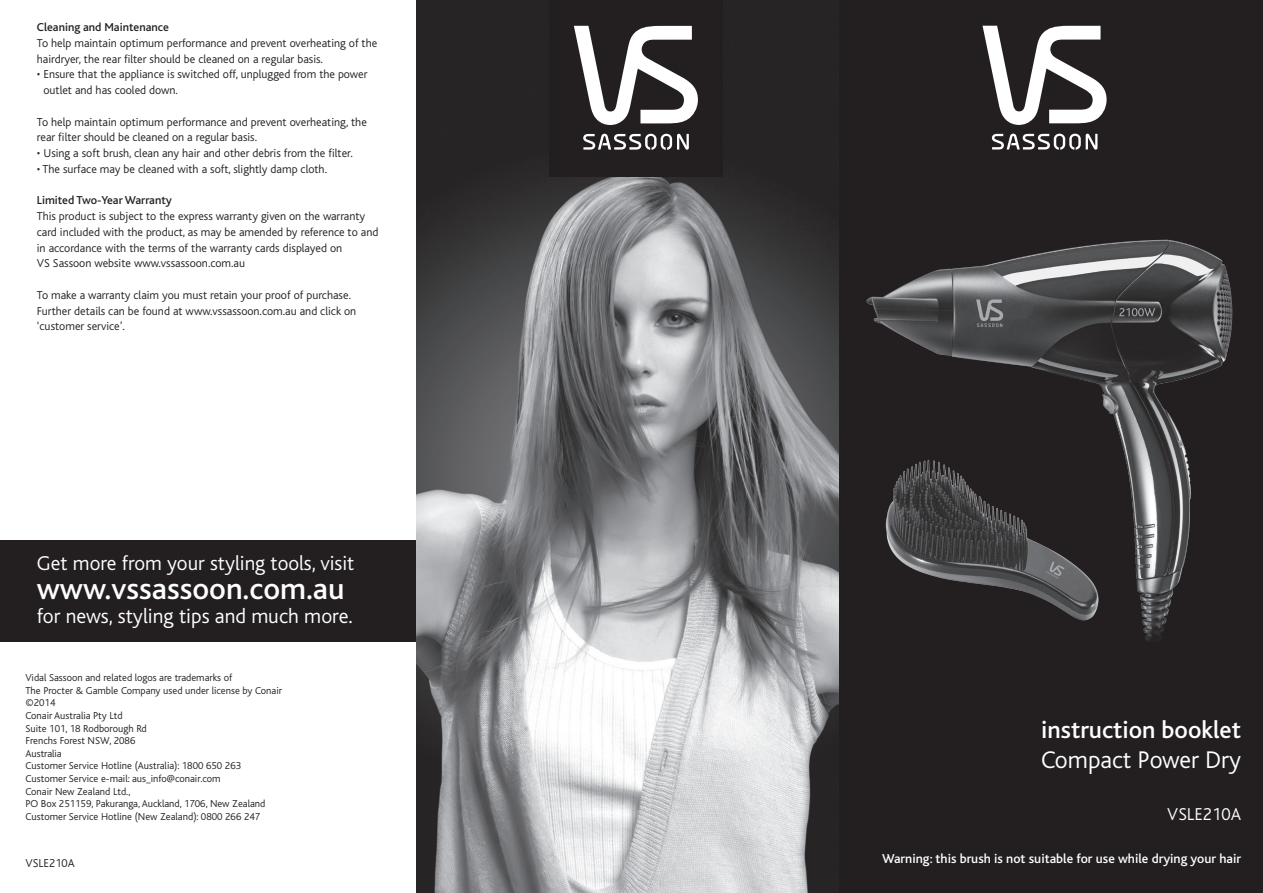
<style>
.page{position:relative;width:1263px;height:893px;background:#fff}
.page>*{position:absolute;margin:0;border:0;box-sizing:border-box;transform-origin:0 0}
.t1{font:500 31.5px "Bliss";color:#fff}
.t2{font:500 25.2px "Bliss";color:#fff}
.t3{font:300 25.2px "Bliss";color:#fff}
.t4{font:300 21.3px "Bliss";color:#fff}
.t5{font:300 21px "Bliss";color:#fff}
.t6{font:300 18px "Bliss";color:#fff}
.t7{font:500 13.5px "Bliss";color:#fff}
.t8{font:300 12px/15.8px "Bliss";color:#231f20}
.t9{font:500 12px "Bliss";color:#231f20}
.t10{font:300 10.5px/12.6px "Bliss";color:#231f20}
</style>
<div class="page">
<div style="left:0;top:540px;width:417px;height:101px;background:#231f20"></div>
<img style="left:417px;top:0;width:423px;height:893px">
<div style="left:840px;top:0;width:423px;height:893px;background:#231f20"></div>
<svg style="left:982px;top:26px;width:124px;height:99px"></svg>
<svg style="left:992px;top:134px;width:105px;height:16px"></svg>
<div style="left:549px;top:0;width:173px;height:176px;background:#231f20"></div>
<svg style="left:574px;top:26px;width:124px;height:99px"></svg>
<svg style="left:583px;top:134px;width:106px;height:16px"></svg>
<img style="left:837px;top:195px;width:396px;height:446px">
<img style="left:881px;top:437px;width:251px;height:196px">
<p class="t9" style="left:37px;top:21px;width:134px">Cleaning and Maintenance</p>
<p class="t8" style="left:37px;top:35px;width:342px">To help maintain optimum performance and prevent overheating of the hairdryer, the rear filter should be cleaned on a regular basis.</p>
<p class="t8" style="left:43px;top:67px;width:325px;text-indent:-7px">• Ensure that the appliance is switched off, unplugged from the power outlet and has cooled down.</p>
<p class="t8" style="left:37px;top:114px;width:331px">To help maintain optimum performance and prevent overheating, the rear filter should be cleaned on a regular basis.</p>
<p class="t8" style="left:37px;top:146px;width:318px">• Using a soft brush, clean any hair and other debris from the filter.</p>
<p class="t8" style="left:37px;top:161px;width:292px">• The surface may be cleaned with a soft, slightly damp cloth.</p>
<p class="t9" style="left:37px;top:194px;width:137px">Limited Two-Year Warranty</p>
<p class="t8" style="left:37px;top:208px;width:343px">This product is subject to the express warranty given on the warranty card included with the product, as may be amended by reference to and in accordance with the terms of the warranty cards displayed on<br>VS Sassoon website www.vssassoon.com.au</p>
<p class="t8" style="left:37px;top:287px;width:321px">To make a warranty claim you must retain your proof of purchase.<br>Further details can be found at www.vssassoon.com.au and click on ‘customer service’.</p>
<h3 class="t5" style="left:37px;top:552px;width:319px">Get more from your styling tools, visit</h3>
<h1 class="t1" style="left:37px;top:572px;width:309px">www.vssassoon.com.au</h1>
<h3 class="t4" style="left:37px;top:605px;width:317px">for news, styling tips and much more.</h3>
<p class="t10" style="left:26px;top:671px;width:258px">Vidal Sassoon and related logos are trademarks of<br>The Procter &amp; Gamble Company used under license by Conair ©2014<br>Conair Australia Pty Ltd<br>Suite 101, 18 Rodborough Rd<br>Frenchs Forest NSW, 2086<br>Australia<br>Customer Service Hotline (Australia): 1800 650 263<br>Customer Service e-mail: aus_info@conair.com<br>Conair New Zealand Ltd.,<br>PO Box 251159, Pakuranga, Auckland, 1706, New Zealand Customer Service Hotline (New Zealand): 0800 266 247</p>
<p class="t8" style="left:26px;top:855px;width:51px">VSLE210A</p>
<h2 class="t2" style="left:1041px;top:716px;width:201px">instruction booklet</h2>
<h2 class="t3" style="left:1041px;top:747px;width:201px">Compact Power Dry</h2>
<h3 class="t6" style="left:1167px;top:805px;width:75px">VSLE210A</h3>
<p class="t7" style="left:882px;top:852px;width:360px">Warning: this brush is not suitable for use while drying your hair</p>
</div>
